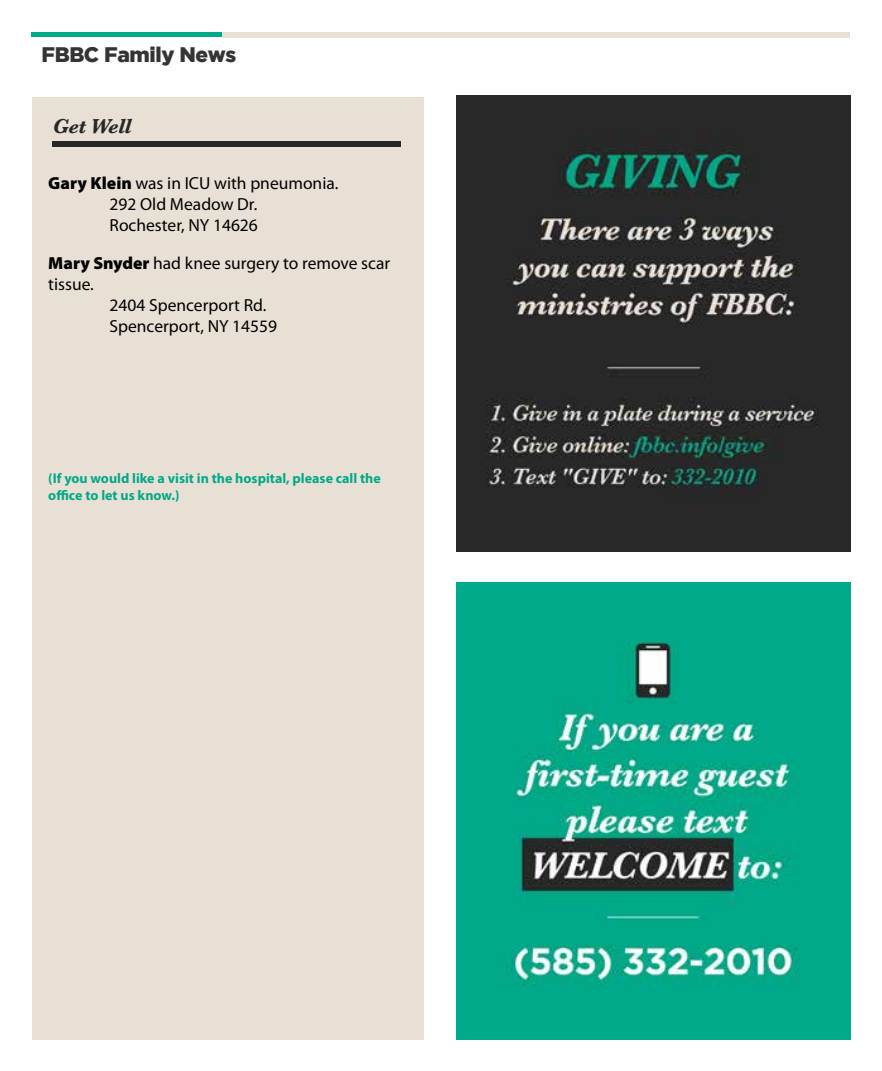
<style>
.page{position:relative;width:882px;height:1071px;background:#fff}
.page>*{position:absolute;margin:0;border:0;box-sizing:border-box;transform-origin:0 0}
.t1{font:900 21px "Gotham";letter-spacing:-.02em;color:#343433}
.t2{font:italic 700 21px "Baskerville";letter-spacing:-.02em;color:#282727}
.t3{font:17.5px/21px "Myriad Pro";color:#000}
.t4{font:700 14px/16.8px "Myriad Pro";color:#00a988}
.s1{font-weight:900}
</style>
<div class="page">
<hr style="left:31px;top:32px;width:191px;height:4px;background:#00a988">
<div style="left:222px;top:32px;width:628px;height:5px;background:#e8e0d5"></div>
<img style="left:457px;top:583px;width:393px;height:456px">
<div style="left:33px;top:97px;width:391px;height:943px;background:#e9e0d5"></div>
<div style="left:53px;top:141px;width:348px;height:5px;background:#282727"></div>
<img style="left:457px;top:95px;width:393px;height:457px">
<p class="t1" style="left:42px;top:42px;width:196px">FBBC Family News</p>
<p class="t2" style="left:53px;top:111px;width:80px">Get Well</p>
<p class="t3" style="left:110px;top:172px;width:230px;text-indent:-61px"><span class="s1">Gary Klein</span> was in ICU with pneumonia.<br>292 Old Meadow Dr.<br>Rochester, NY 14626</p>
<p class="t3" style="left:48px;top:252px;width:343px"><span class="s1">Mary Snyder</span> had knee surgery to remove scar</p>
<p class="t3" style="left:48px;top:273px;width:47px">tissue.</p>
<p class="t3" style="left:110px;top:294px;width:158px">2404 Spencerport Rd.</p>
<p class="t3" style="left:110px;top:315px;width:169px">Spencerport, NY 14559</p>
<p class="t4" style="left:48px;top:469px;width:334px">(If you would like a visit in the hospital, please call the office to let us know.)</p>
</div>
